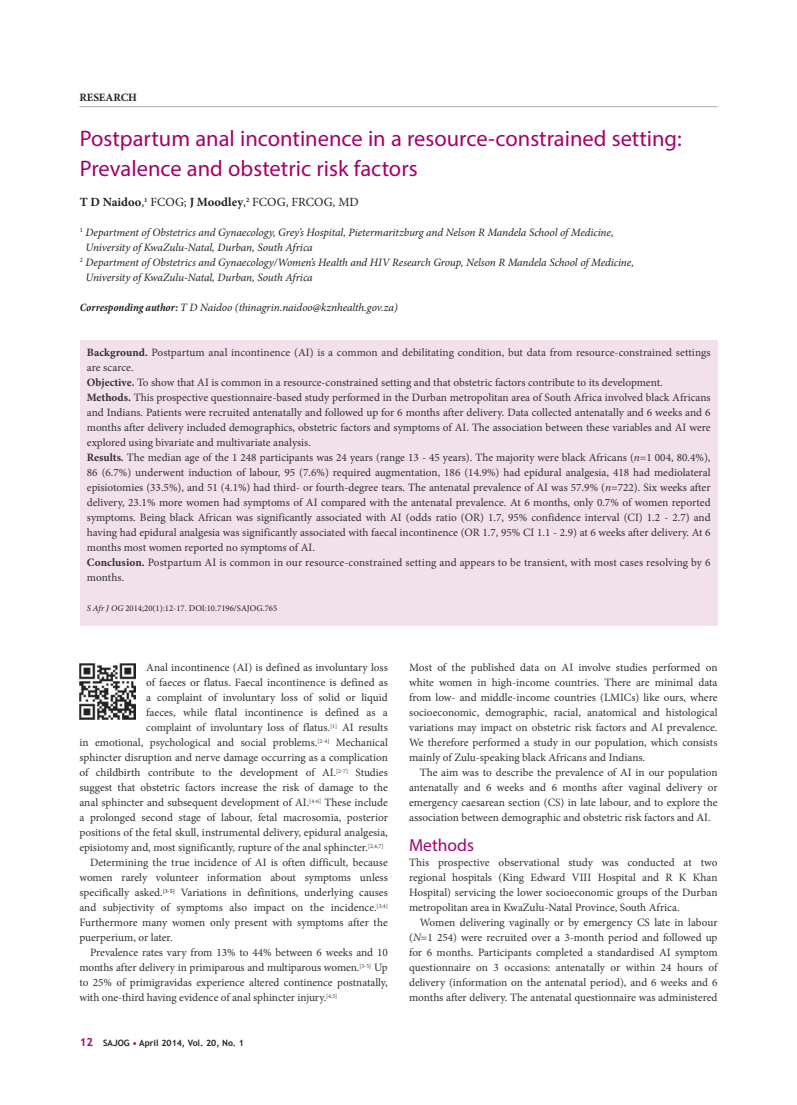
<style>
.page{position:relative;width:797px;height:1105px;background:#fff}
.page>*{position:absolute;margin:0;border:0;box-sizing:border-box;transform-origin:0 0}
.t1{font:22.5px/30px "Myriad Pro";color:#a70169}
.t2{font:17.5px "Myriad Pro";color:#a70169}
.t3{font:12.5px "Minion Pro";letter-spacing:.005em;color:#231f20}
.t4{font:11.25px/15px "Minion Pro";color:#312f30;text-align:justify}
.t5{font:italic 11.25px "Minion Pro";letter-spacing:-.005em;color:#231f20}
.t6{font:700 11.25px "Minion Pro";color:#231f20}
.t7{font:8.75px "Minion Pro";color:#231f20}
.t8{font:700 8.75px "Trebuchet MS";color:#231f20}
.s1{font-weight:700}
.s2{font-weight:700;font-stretch:condensed}
.s3{font-style:italic}
.s4{font-size:11.25px;color:#a70169}
.s5{color:#a70169}
</style>
<div class="page">
<hr style="left:79px;top:106px;width:638px;height:1px;background:#bcbdc0">
<div style="left:80px;top:341px;width:637px;height:285px;background:#f2e1ea"></div>
<img style="left:79px;top:664px;width:56px;height:56px">
<p class="t6" style="left:79px;top:90px;width:59px">RESEARCH</p>
<h1 class="t1" style="left:80px;top:123px;width:603px">Postpartum anal incontinence in a resource-constrained setting:<br>Prevalence and obstetric risk factors</h1>
<p class="t3" style="left:80px;top:194px;width:280px"><span class="s1">T D Naidoo</span>,<sup>1</sup> FCOG; <span class="s1">J Moodley</span>,<sup>2</sup> FCOG, FRCOG, MD</p>
<p class="t5" style="left:80px;top:225px;width:535px"><sup>1</sup> Department of Obstetrics and Gynaecology, Grey’s Hospital, Pietermaritzburg and Nelson R Mandela School of Medicine,</p>
<p class="t5" style="left:86px;top:240px;width:229px">University of KwaZulu-Natal, Durban, South Africa</p>
<p class="t5" style="left:80px;top:255px;width:555px"><sup>2</sup> Department of Obstetrics and Gynaecology/Women’s Health and HIV Research Group, Nelson R Mandela School of Medicine,</p>
<p class="t5" style="left:86px;top:270px;width:229px">University of KwaZulu-Natal, Durban, South Africa</p>
<p class="t5" style="left:80px;top:300px;width:319px"><span class="s2">Corresponding author:</span> T D Naidoo (thinagrin.naidoo@kznhealth.gov.za)</p>
<p class="t4" style="left:87px;top:345px;width:625px;text-align:left"><span class="s1">Background.</span> Postpartum anal incontinence (AI) is a common and debilitating condition, but data from resource-constrained settings are scarce.<br><span class="s1">Objective.</span> To show that AI is common in a resource-constrained setting and that obstetric factors contribute to its development.<br><span class="s1">Methods.</span> This prospective questionnaire-based study performed in the Durban metropolitan area of South Africa involved black Africans and Indians. Patients were recruited antenatally and followed up for 6 months after delivery. Data collected antenatally and 6 weeks and 6 months after delivery included demographics, obstetric factors and symptoms of AI. The association between these variables and AI were explored using bivariate and multivariate analysis.<br><span class="s1">Results.</span> The median age of the 1 248 participants was 24 years (range 13 - 45 years). The majority were black Africans (<span class="s3">n</span>=1 004, 80.4%), 86 (6.7%) underwent induction of labour, 95 (7.6%) required augmentation, 186 (14.9%) had epidural analgesia, 418 had mediolateral episiotomies (33.5%), and 51 (4.1%) had third- or fourth-degree tears. The antenatal prevalence of AI was 57.9% (<span class="s3">n</span>=722). Six weeks after delivery, 23.1% more women had symptoms of AI compared with the antenatal prevalence. At 6 months, only 0.7% of women reported symptoms. Being black African was significantly associated with AI (odds ratio (OR) 1.7, 95% confidence interval (CI) 1.2 - 2.7) and having had epidural analgesia was significantly associated with faecal incontinence (OR 1.7, 95% CI 1.1 - 2.9) at 6 weeks after delivery. At 6 months most women reported no symptoms of AI.<br><span class="s1">Conclusion.</span> Postpartum AI is common in our resource-constrained setting and appears to be transient, with most cases resolving by 6 months.</p>
<p class="t7" style="left:87px;top:603px;width:192px"><span class="s3">S Afr J OG</span> 2014;20(1):12-17. DOI:10.7196/SAJOG.765</p>
<p class="t4" style="left:146px;top:660px;width:243px">Anal incontinence (AI) is defined as involuntary loss</p>
<p class="t4" style="left:146px;top:675px;width:243px">of faeces or flatus. Faecal incontinence is defined as</p>
<p class="t4" style="left:146px;top:690px;width:243px">a complaint of involuntary loss of solid or liquid</p>
<p class="t4" style="left:146px;top:705px;width:243px">faeces, while flatal incontinence is defined as a</p>
<p class="t4" style="left:146px;top:720px;width:243px">complaint of involuntary loss of flatus.<sup>[1]</sup> AI results</p>
<p class="t4" style="left:79px;top:735px;width:310px">in emotional, psychological and social problems.<sup>[2-4]</sup> Mechanical</p>
<p class="t4" style="left:79px;top:750px;width:310px">sphincter disruption and nerve damage occurring as a complication</p>
<p class="t4" style="left:79px;top:765px;width:310px">of childbirth contribute to the development of AI.<sup>[2-7]</sup> Studies</p>
<p class="t4" style="left:79px;top:780px;width:310px">suggest that obstetric factors increase the risk of damage to the</p>
<p class="t4" style="left:79px;top:795px;width:310px">anal sphincter and subsequent development of AI.<sup>[4-6]</sup> These include</p>
<p class="t4" style="left:79px;top:810px;width:310px">a prolonged second stage of labour, fetal macrosomia, posterior</p>
<p class="t4" style="left:79px;top:825px;width:310px">positions of the fetal skull, instrumental delivery, epidural analgesia,</p>
<p class="t4" style="left:79px;top:840px;width:305px">episiotomy and, most significantly, rupture of the anal sphincter.<sup>[2,4,7]</sup></p>
<p class="t4" style="left:90px;top:855px;width:299px">Determining the true incidence of AI is often difficult, because</p>
<p class="t4" style="left:79px;top:870px;width:310px">women rarely volunteer information about symptoms unless</p>
<p class="t4" style="left:79px;top:885px;width:310px">specifically asked.<sup>[3-5]</sup> Variations in definitions, underlying causes</p>
<p class="t4" style="left:79px;top:900px;width:310px">and subjectivity of symptoms also impact on the incidence.<sup>[3,4]</sup></p>
<p class="t4" style="left:79px;top:915px;width:310px">Furthermore many women only present with symptoms after the</p>
<p class="t4" style="left:79px;top:930px;width:95px">puerperium, or later.</p>
<p class="t4" style="left:90px;top:945px;width:299px">Prevalence rates vary from 13% to 44% between 6 weeks and 10</p>
<p class="t4" style="left:79px;top:960px;width:310px">months after delivery in primiparous and multiparous women.<sup>[3-5]</sup> Up</p>
<p class="t4" style="left:79px;top:975px;width:310px">to 25% of primigravidas experience altered continence postnatally,</p>
<p class="t4" style="left:79px;top:990px;width:259px">with one-third having evidence of anal sphincter injury.<sup>[4,5]</sup></p>
<p class="t8" style="left:80px;top:1038px;width:166px"><span class="s4">12</span> SAJOG <span class="s5">•</span> April 2014, Vol. 20, No. 1</p>
<p class="t4" style="left:409px;top:660px;width:310px">Most of the published data on AI involve studies performed on white women in high-income countries. There are minimal data from low- and middle-income countries (LMICs) like ours, where socioeconomic, demographic, racial, anatomical and histological variations may impact on obstetric risk factors and AI prevalence.<br>We therefore performed a study in our population, which consists mainly of Zulu-speaking black Africans and Indians.</p>
<p class="t4" style="left:409px;top:765px;width:310px;text-indent:11px">The aim was to describe the prevalence of AI in our population antenatally and 6 weeks and 6 months after vaginal delivery or emergency caesarean section (CS) in late labour, and to explore the association between demographic and obstetric risk factors and AI.</p>
<h2 class="t2" style="left:409px;top:835px;width:66px">Methods</h2>
<p class="t4" style="left:409px;top:855px;width:310px">This prospective observational study was conducted at two regional hospitals (King Edward VIII Hospital and R K Khan Hospital) servicing the lower socioeconomic groups of the Durban metropolitan area in KwaZulu-Natal Province, South Africa.</p>
<p class="t4" style="left:409px;top:915px;width:310px;text-indent:11px">Women delivering vaginally or by emergency CS late in labour (<span class="s3">N</span>=1 254) were recruited over a 3-month period and followed up for 6 months. Participants completed a standardised AI symptom questionnaire on 3 occasions: antenatally or within 24 hours of delivery (information on the antenatal period), and 6 weeks and 6 months after delivery. The antenatal questionnaire was administered</p>
</div>
